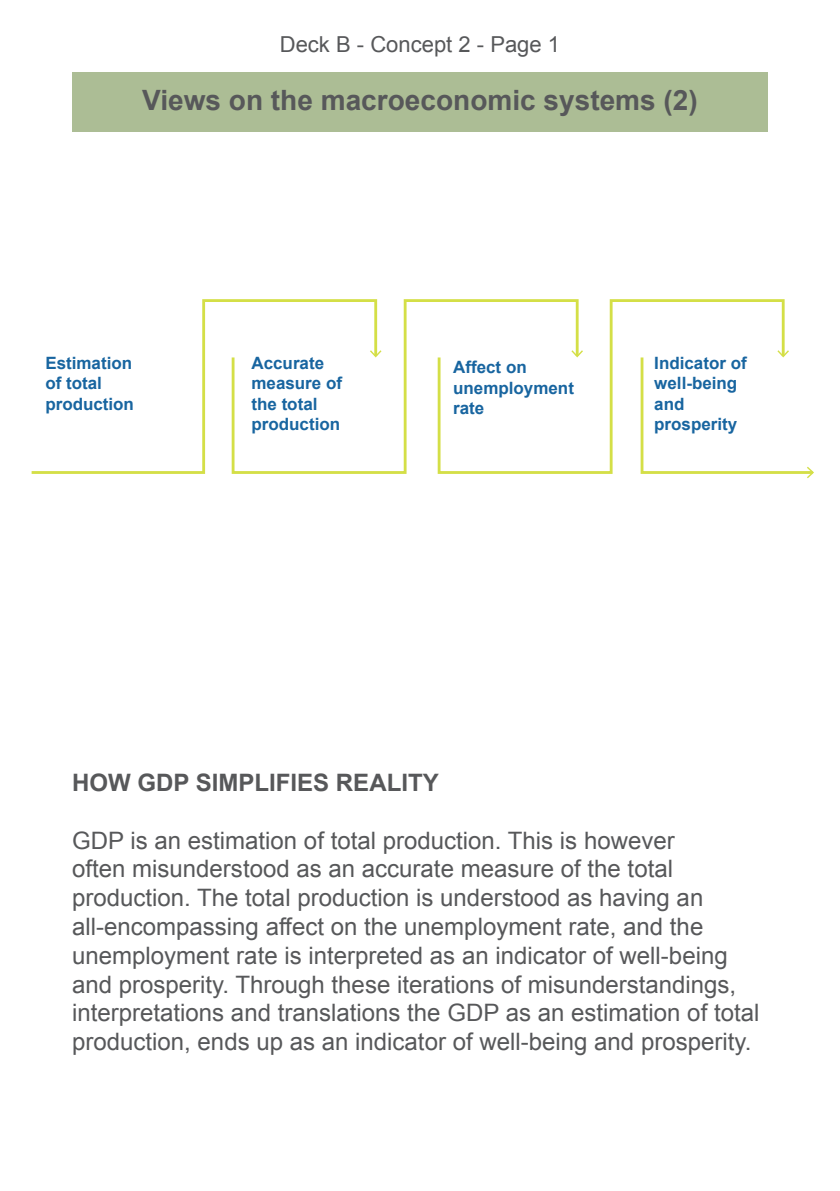
<style>
.page{position:relative;width:840px;height:1191px;background:#fff}
.page>*{position:absolute;margin:0;border:0;box-sizing:border-box;transform-origin:0 0}
.t1{font:700 28px "Arial";color:#57585a}
.t2{font:24px/28.8px "Arial";color:#57585a}
.t3{font:700 24px "Arial";color:#57585a}
.t4{font:22px "Arial";color:#57585a}
.t5{font:700 17px/20.4px "Arial";color:#1865a0}
</style>
<div class="page">
<div style="left:72px;top:73px;width:695px;height:59px;background:#acbd95"></div>
<svg style="left:31px;top:299px;width:199px;height:175px"></svg>
<svg style="left:230px;top:299px;width:206px;height:175px"></svg>
<svg style="left:436px;top:299px;width:349px;height:175px"></svg>
<svg style="left:638px;top:350px;width:176px;height:128px"></svg>
<p class="t4" style="left:280px;top:32px;width:282px">Deck B - Concept 2 - Page 1</p>
<p class="t1" style="left:142px;top:85px;width:557px">Views on the macroeconomic systems (2)</p>
<p class="t5" style="left:45px;top:353px;width:90px">Estimation of total production</p>
<p class="t5" style="left:251px;top:353px;width:92px">Accurate measure of the total production</p>
<p class="t5" style="left:453px;top:357px;width:122px">Affect on unemployment rate</p>
<p class="t5" style="left:654px;top:353px;width:94px">Indicator of well-being and prosperity</p>
<p class="t3" style="left:72px;top:769px;width:368px">HOW GDP SIMPLIFIES REALITY</p>
<p class="t2" style="left:72px;top:826px;width:688px">GDP is an estimation of total production. This is however<br>often misunderstood as an accurate measure of the total production. The total production is understood as having an all-encompassing affect on the unemployment rate, and the unemployment rate is interpreted as an indicator of well-being and prosperity. Through these iterations of misunderstandings, interpretations and translations the GDP as an estimation of total production, ends up as an indicator of well-being and prosperity.</p>
</div>
